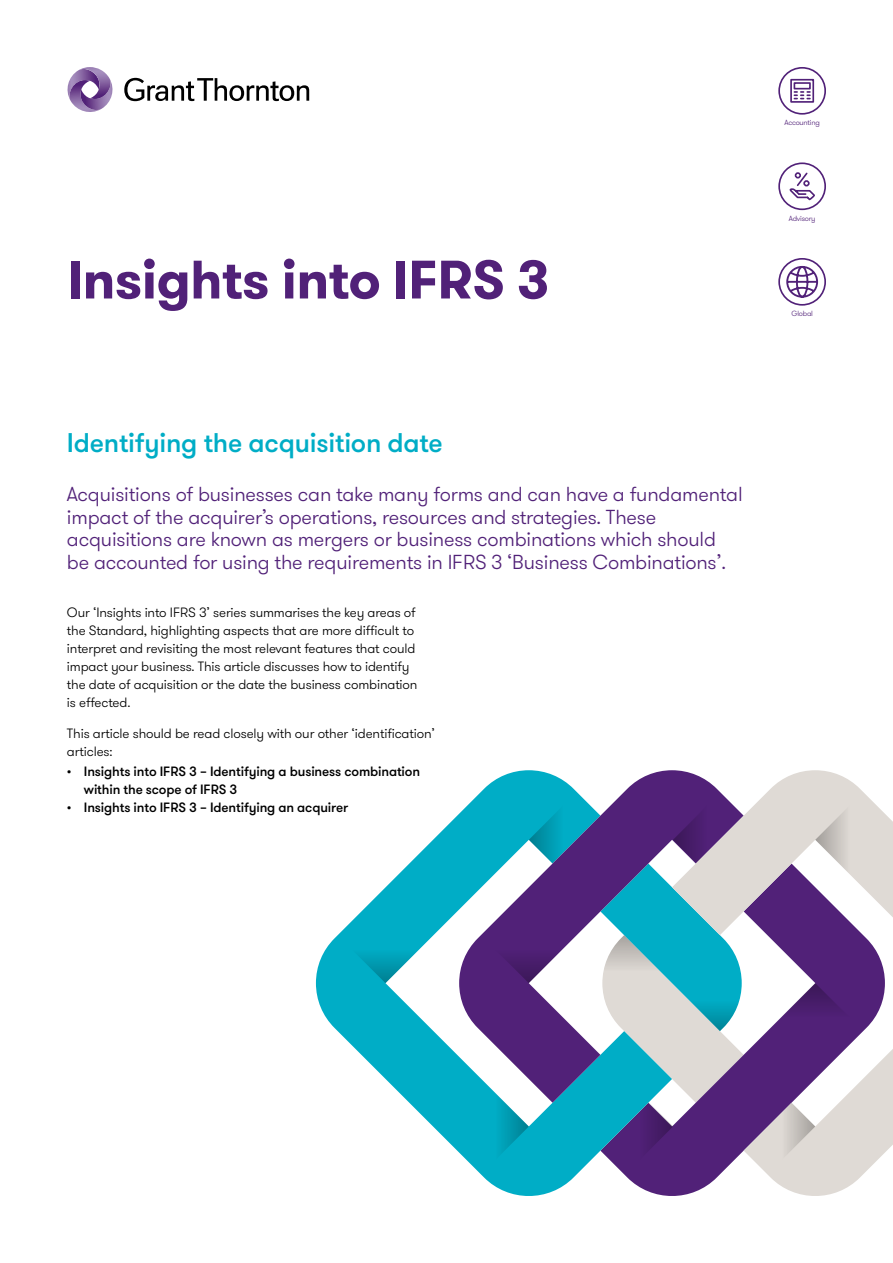
<style>
.page{position:relative;width:893px;height:1263px;background:#fff}
.page>*{position:absolute;margin:0;border:0;box-sizing:border-box;transform-origin:0 0}
.t1{font:700 54px "GT Walsheim Pro";letter-spacing:-.01em;color:#512178}
.t2{font:500 27px "GT Walsheim Pro";letter-spacing:-.01em;color:#00adc6}
.t3{font:300 20.25px/22.5px "GT Walsheim Pro";letter-spacing:-.01em;color:#512178}
.t4{font:300 13.5px/18px "GT Walsheim Pro";letter-spacing:-.01em;color:#000}
.t5{font:500 13.5px/18px "GT Walsheim Pro";letter-spacing:-.01em;color:#000}
.t6{font:300 7.5px "GT Walsheim Pro";letter-spacing:-.03em;color:#512178}
</style>
<div class="page">
<svg style="left:778px;top:67px;width:48px;height:48px"></svg>
<svg style="left:778px;top:258px;width:48px;height:48px"></svg>
<svg style="left:778px;top:162px;width:48px;height:48px"></svg>
<svg style="left:124px;top:78px;width:185px;height:23px"></svg>
<hr style="left:128px;top:112px;width:181px;height:1px;background:#512178">
<svg style="left:67px;top:67px;width:46px;height:45px"></svg>
<svg style="left:316px;top:814px;width:356px;height:382px"></svg>
<svg style="left:481px;top:1103px;width:48px;height:71px;background:#14aec4"></svg>
<svg style="left:338px;top:935px;width:95px;height:48px"></svg>
<svg style="left:459px;top:770px;width:213px;height:333px"></svg>
<svg style="left:672px;top:770px;width:221px;height:426px"></svg>
<svg style="left:767px;top:1103px;width:48px;height:71px;background:#cec6ca"></svg>
<svg style="left:815px;top:792px;width:48px;height:96px"></svg>
<svg style="left:767px;top:983px;width:96px;height:48px"></svg>
<svg style="left:481px;top:935px;width:96px;height:48px"></svg>
<svg style="left:600px;top:792px;width:144px;height:382px;background:#7693b5"></svg>
<h1 class="t1" style="left:67px;top:244px;width:484px">Insights into IFRS 3</h1>
<p class="t6" style="left:785px;top:118px;width:37px">Accounting</p>
<p class="t6" style="left:789px;top:213px;width:28px">Advisory</p>
<p class="t6" style="left:791px;top:309px;width:23px">Global</p>
<h2 class="t2" style="left:67px;top:426px;width:377px">Identifying the acquisition date</h2>
<p class="t3" style="left:67px;top:483px;width:677px">Acquisitions of businesses can take many forms and can have a fundamental impact of the acquirer’s operations, resources and strategies. These acquisitions are known as mergers or business combinations which should be accounted for using the requirements in IFRS 3 ‘Business Combinations’.</p>
<p class="t4" style="left:67px;top:604px;width:352px">Our ‘Insights into IFRS 3’ series summarises the key areas of the Standard, highlighting aspects that are more difficult to interpret and revisiting the most relevant features that could impact your business. This article discusses how to identify the date of acquisition or the date the business combination is effected.</p>
<p class="t4" style="left:67px;top:724px;width:370px">This article should be read closely with our other ‘identification’ articles:</p>
<p class="t5" style="left:84px;top:763px;width:338px;text-indent:-17px">• Insights into IFRS 3 – Identifying a business combination within the scope of IFRS 3</p>
<p class="t5" style="left:67px;top:799px;width:283px">• Insights into IFRS 3 – Identifying an acquirer</p>
</div>
